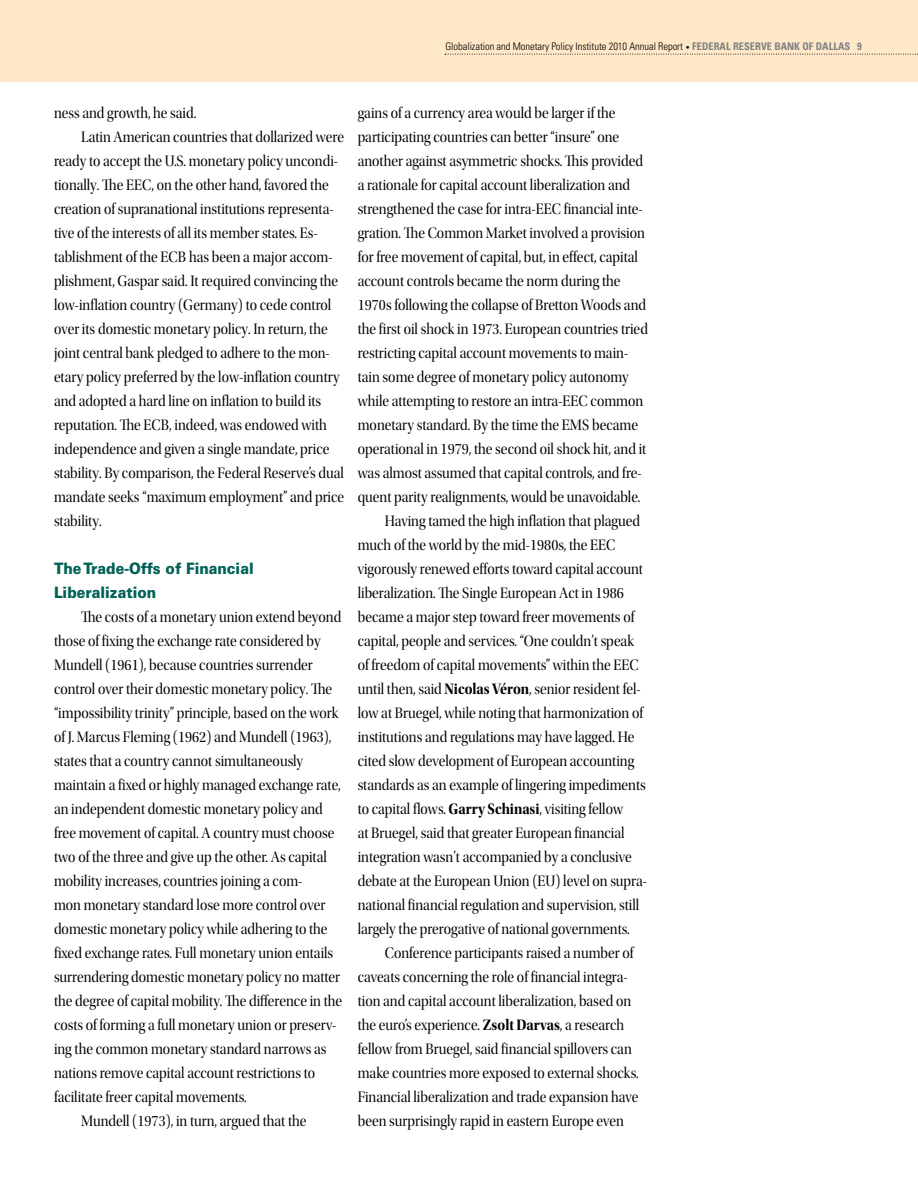
<style>
.page{position:relative;width:918px;height:1188px;background:#fff}
.page>*{position:absolute;margin:0;border:0;box-sizing:border-box;transform-origin:0 0}
.t1{font:15.75px "Utopia Std Disp";color:#000;scale:.9 1}
.t2{font:900 15.75px/24px "Univers LT Std";color:#006255;scale:.9 1}
.t3{font:300 condensed 10.5px "Univers LT Std";letter-spacing:-.005em;color:#000}
.t4{font:700 condensed 10.5px "Univers LT Std";color:#808285}
.s1{font-size:7.5px}
.s2{font-weight:700;color:#808285}
.s3{font-family:"Utopia Std Bold Disp"}
</style>
<div class="page">
<div style="left:0;top:0;width:918px;height:82px;background:#ffe8c8"></div>
<svg style="left:445px;top:54px;width:473px;height:1px"></svg>
<p class="t3" style="left:446px;top:40px;width:258px">Globalization and Monetary Policy Institute 2010 Annual Report <span class="s1">•</span> <span class="s2">FEDERAL</span></p>
<p class="t4" style="left:733px;top:40px;width:7px">RESERVE</p>
<p class="t4" style="left:774px;top:40px;width:14px">BANK</p>
<p class="t4" style="left:802px;top:40px;width:20px">OF DALLAS</p>
<p class="t4" style="left:857px;top:40px;width:6px">9</p>
<p class="t1" style="left:54px;top:104px;width:160px">ness and growth, he said.</p>
<p class="t1" style="left:81px;top:128px;width:294px">Latin American countries that dollarized were</p>
<p class="t1" style="left:54px;top:152px;width:317px">ready to accept the U.S. monetary policy uncondi-</p>
<p class="t1" style="left:54px;top:176px;width:307px">tionally. The EEC, on the other hand, favored the</p>
<p class="t1" style="left:54px;top:200px;width:312px">creation of supranational institutions representa-</p>
<p class="t1" style="left:54px;top:224px;width:294px">tive of the interests of all its member states. Es-</p>
<p class="t1" style="left:54px;top:248px;width:311px">tablishment of the ECB has been a major accom-</p>
<p class="t1" style="left:54px;top:272px;width:317px">plishment, Gaspar said. It required convincing the</p>
<p class="t1" style="left:54px;top:296px;width:310px">low-inflation country (Germany) to cede control</p>
<p class="t1" style="left:54px;top:320px;width:306px">over its domestic monetary policy. In return, the</p>
<p class="t1" style="left:54px;top:344px;width:308px">joint central bank pledged to adhere to the mon-</p>
<p class="t1" style="left:54px;top:368px;width:319px">etary policy preferred by the low-inflation country</p>
<p class="t1" style="left:54px;top:392px;width:299px">and adopted a hard line on inflation to build its</p>
<p class="t1" style="left:54px;top:416px;width:305px">reputation. The ECB, indeed, was endowed with</p>
<p class="t1" style="left:54px;top:440px;width:308px">independence and given a single mandate, price</p>
<p class="t1" style="left:54px;top:464px;width:324px">stability. By comparison, the Federal Reserve’s dual</p>
<p class="t1" style="left:54px;top:488px;width:324px">mandate seeks “maximum employment” and price</p>
<p class="t1" style="left:54px;top:512px;width:54px">stability.</p>
<p class="t2" style="left:54px;top:556px;width:223px">The Trade-Offs of Financial<br>Liberalization</p>
<p class="t1" style="left:81px;top:608px;width:291px">The costs of a monetary union extend beyond</p>
<p class="t1" style="left:54px;top:632px;width:298px">those of fixing the exchange rate considered by</p>
<p class="t1" style="left:54px;top:656px;width:289px">Mundell (1961), because countries surrender</p>
<p class="t1" style="left:54px;top:680px;width:311px">control over their domestic monetary policy. The</p>
<p class="t1" style="left:54px;top:704px;width:318px">“impossibility trinity” principle, based on the work</p>
<p class="t1" style="left:54px;top:728px;width:310px">of J. Marcus Fleming (1962) and Mundell (1963),</p>
<p class="t1" style="left:54px;top:752px;width:278px">states that a country cannot simultaneously</p>
<p class="t1" style="left:54px;top:776px;width:320px">maintain a fixed or highly managed exchange rate,</p>
<p class="t1" style="left:54px;top:800px;width:300px">an independent domestic monetary policy and</p>
<p class="t1" style="left:54px;top:824px;width:313px">free movement of capital. A country must choose</p>
<p class="t1" style="left:54px;top:848px;width:305px">two of the three and give up the other. As capital</p>
<p class="t1" style="left:54px;top:872px;width:278px">mobility increases, countries joining a com-</p>
<p class="t1" style="left:54px;top:896px;width:303px">mon monetary standard lose more control over</p>
<p class="t1" style="left:54px;top:920px;width:305px">domestic monetary policy while adhering to the</p>
<p class="t1" style="left:54px;top:944px;width:312px">fixed exchange rates. Full monetary union entails</p>
<p class="t1" style="left:54px;top:968px;width:320px">surrendering domestic monetary policy no matter</p>
<p class="t1" style="left:54px;top:992px;width:322px">the degree of capital mobility. The difference in the</p>
<p class="t1" style="left:54px;top:1016px;width:315px">costs of forming a full monetary union or preserv-</p>
<p class="t1" style="left:54px;top:1040px;width:304px">ing the common monetary standard narrows as</p>
<p class="t1" style="left:54px;top:1064px;width:292px">nations remove capital account restrictions to</p>
<p class="t1" style="left:54px;top:1088px;width:216px">facilitate freer capital movements.</p>
<p class="t1" style="left:81px;top:1112px;width:252px">Mundell (1973), in turn, argued that the</p>
<p class="t1" style="left:358px;top:104px;width:288px">gains of a currency area would be larger if the</p>
<p class="t1" style="left:358px;top:128px;width:292px">participating countries can better “insure” one</p>
<p class="t1" style="left:358px;top:152px;width:319px">another against asymmetric shocks. This provided</p>
<p class="t1" style="left:358px;top:176px;width:304px">a rationale for capital account liberalization and</p>
<p class="t1" style="left:358px;top:200px;width:318px">strengthened the case for intra-EEC financial inte-</p>
<p class="t1" style="left:358px;top:224px;width:321px">gration. The Common Market involved a provision</p>
<p class="t1" style="left:358px;top:248px;width:313px">for free movement of capital, but, in effect, capital</p>
<p class="t1" style="left:358px;top:272px;width:293px">account controls became the norm during the</p>
<p class="t1" style="left:358px;top:296px;width:322px">1970s following the collapse of Bretton Woods and</p>
<p class="t1" style="left:358px;top:320px;width:324px">the first oil shock in 1973. European countries tried</p>
<p class="t1" style="left:358px;top:344px;width:302px">restricting capital account movements to main-</p>
<p class="t1" style="left:358px;top:368px;width:303px">tain some degree of monetary policy autonomy</p>
<p class="t1" style="left:358px;top:392px;width:319px">while attempting to restore an intra-EEC common</p>
<p class="t1" style="left:358px;top:416px;width:313px">monetary standard. By the time the EMS became</p>
<p class="t1" style="left:358px;top:440px;width:322px">operational in 1979, the second oil shock hit, and it</p>
<p class="t1" style="left:358px;top:464px;width:317px">was almost assumed that capital controls, and fre-</p>
<p class="t1" style="left:358px;top:488px;width:316px">quent parity realignments, would be unavoidable.</p>
<p class="t1" style="left:385px;top:512px;width:285px">Having tamed the high inflation that plagued</p>
<p class="t1" style="left:358px;top:536px;width:288px">much of the world by the mid-1980s, the EEC</p>
<p class="t1" style="left:358px;top:560px;width:319px">vigorously renewed efforts toward capital account</p>
<p class="t1" style="left:358px;top:584px;width:297px">liberalization. The Single European Act in 1986</p>
<p class="t1" style="left:358px;top:608px;width:309px">became a major step toward freer movements of</p>
<p class="t1" style="left:358px;top:632px;width:309px">capital, people and services. “One couldn’t speak</p>
<p class="t1" style="left:358px;top:656px;width:314px">of freedom of capital movements” within the EEC</p>
<p class="t1" style="left:358px;top:680px;width:316px">until then, said <span class="s3">Nicolas Véron</span>, senior resident fel-</p>
<p class="t1" style="left:358px;top:704px;width:319px">low at Bruegel, while noting that harmonization of</p>
<p class="t1" style="left:358px;top:728px;width:309px">institutions and regulations may have lagged. He</p>
<p class="t1" style="left:358px;top:752px;width:309px">cited slow development of European accounting</p>
<p class="t1" style="left:358px;top:776px;width:322px">standards as an example of lingering impediments</p>
<p class="t1" style="left:358px;top:800px;width:296px">to capital flows. <span class="s3">Garry Schinasi</span>, visiting fellow</p>
<p class="t1" style="left:358px;top:824px;width:298px">at Bruegel, said that greater European financial</p>
<p class="t1" style="left:358px;top:848px;width:306px">integration wasn’t accompanied by a conclusive</p>
<p class="t1" style="left:358px;top:872px;width:323px">debate at the European Union (EU) level on supra-</p>
<p class="t1" style="left:358px;top:896px;width:314px">national financial regulation and supervision, still</p>
<p class="t1" style="left:358px;top:920px;width:304px">largely the prerogative of national governments.</p>
<p class="t1" style="left:385px;top:944px;width:278px">Conference participants raised a number of</p>
<p class="t1" style="left:358px;top:968px;width:301px">caveats concerning the role of financial integra-</p>
<p class="t1" style="left:358px;top:992px;width:305px">tion and capital account liberalization, based on</p>
<p class="t1" style="left:358px;top:1016px;width:297px">the euro’s experience. <span class="s3">Zsolt Darvas</span>, a research</p>
<p class="t1" style="left:358px;top:1040px;width:306px">fellow from Bruegel, said financial spillovers can</p>
<p class="t1" style="left:358px;top:1064px;width:314px">make countries more exposed to external shocks.</p>
<p class="t1" style="left:358px;top:1088px;width:313px">Financial liberalization and trade expansion have</p>
<p class="t1" style="left:358px;top:1112px;width:297px">been surprisingly rapid in eastern Europe even</p>
</div>
